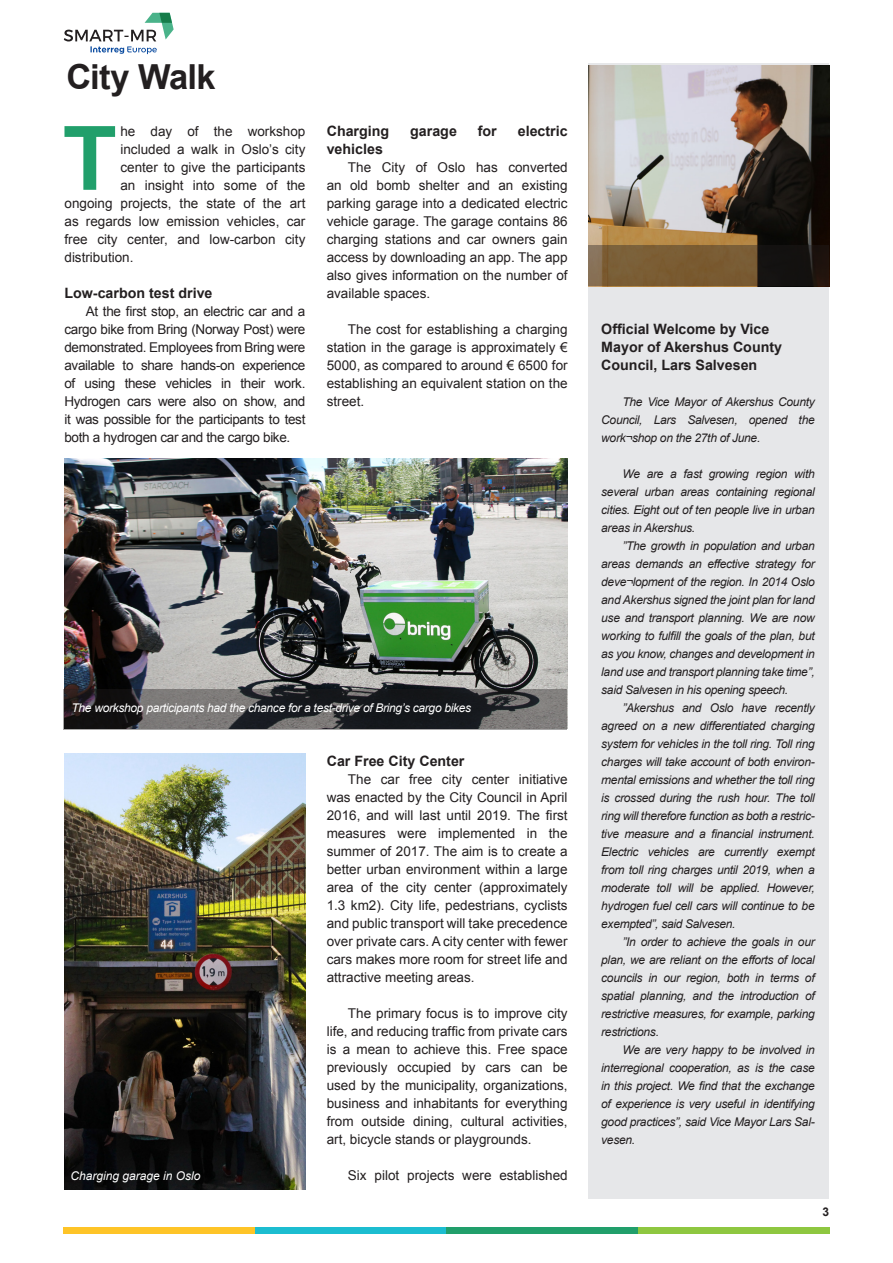
<style>
.page{position:relative;width:893px;height:1263px;background:#fff}
.page>*{position:absolute;margin:0;border:0;box-sizing:border-box;transform-origin:0 0}
.Leipäteksti___anfang{font:700 88.95px "Arial";color:#219f6b}
.Pääotsikko{font:700 34.5px "Arial";letter-spacing:-.025em;color:#231f20}
.Väliotsikko{font:700 14.25px "Arial";color:#231f20}
.Kuvateksti{font:700 14.25px/18px "Arial";color:#231f20}
.Leipäteksti{font:13.5px/18px "Arial";color:#231f20;text-align:justify}
.Leipäteksti___anfang-2{font:13.5px "Arial";color:#231f20}
.Leipäteksti-2{font:italic 12px/18px "Arial";letter-spacing:-.025em;color:#231f20;text-align:justify}
.Kuvateksti-2{font:italic 12px "Arial";letter-spacing:-.025em;color:#fff}
.Kuvateksti-3{font:italic 12px "Arial";color:#fff}
.t1{font:700 12px "Arial";color:#231f20}
</style>
<div class="page">
<div style="left:64px;top:1227px;width:191px;height:7px;background:#fec427"></div>
<div style="left:255px;top:1227px;width:191px;height:7px;background:#1cbdd0"></div>
<div style="left:446px;top:1227px;width:192px;height:7px;background:#219f6b"></div>
<div style="left:638px;top:1227px;width:191px;height:7px;background:#8ec740"></div>
<svg style="left:64px;top:13px;width:110px;height:41px"></svg>
<img style="left:64px;top:458px;width:504px;height:270px">
<img style="left:64px;top:753px;width:241px;height:436px">
<svg style="left:64px;top:690px;width:503px;height:40px;background:#424244"></svg>
<div style="left:588px;top:64px;width:241px;height:1135px;background:#e6e7e9"></div>
<img style="left:588px;top:65px;width:241px;height:221px">
<svg style="left:588px;top:245px;width:241px;height:40px;background:#5d472b"></svg>
<p class="Pääotsikko" style="left:67px;top:54px;width:150px">City Walk</p>
<p class="Leipäteksti___anfang" style="left:63px;top:99px;width:56px">T</p>
<p class="Leipäteksti___anfang-2" style="left:120px;top:122px;width:186px">he day of the workshop</p>
<p class="Leipäteksti___anfang-2" style="left:120px;top:140px;width:186px">included a walk in Oslo’s city</p>
<p class="Leipäteksti___anfang-2" style="left:120px;top:158px;width:186px">center to give the participants</p>
<p class="Leipäteksti___anfang-2" style="left:120px;top:176px;width:186px">an insight into some of the</p>
<p class="Leipäteksti___anfang-2" style="left:64px;top:194px;width:242px">ongoing projects, the state of the art</p>
<p class="Leipäteksti___anfang-2" style="left:64px;top:212px;width:242px">as regards low emission vehicles, car</p>
<p class="Leipäteksti___anfang-2" style="left:64px;top:230px;width:242px">free city center, and low-carbon city</p>
<p class="Leipäteksti___anfang-2" style="left:64px;top:248px;width:71px">distribution.</p>
<p class="Väliotsikko" style="left:64px;top:283px;width:150px">Low-carbon test drive</p>
<p class="Leipäteksti" style="left:64px;top:302px;width:242px;text-indent:21px">At the first stop, an electric car and a cargo bike from Bring (Norway Post) were demonstrated. Employees from Bring were available to share hands-on experience of using these vehicles in their work.<br>Hydrogen cars were also on show, and it was possible for the participants to test both a hydrogen car and the cargo bike.</p>
<p class="Väliotsikko" style="left:327px;top:121px;width:64px">Charging</p>
<p class="Väliotsikko" style="left:410px;top:121px;width:48px">garage</p>
<p class="Väliotsikko" style="left:478px;top:121px;width:20px">for</p>
<p class="Väliotsikko" style="left:518px;top:121px;width:51px">electric</p>
<p class="Väliotsikko" style="left:327px;top:139px;width:58px">vehicles</p>
<p class="Leipäteksti" style="left:327px;top:158px;width:242px;text-indent:21px">The City of Oslo has converted an old bomb shelter and an existing parking garage into a dedicated electric vehicle garage. The garage contains 86 charging stations and car owners gain access by downloading an app. The app also gives information on the number of available spaces.</p>
<p class="Leipäteksti" style="left:327px;top:320px;width:242px;text-indent:21px">The cost for establishing a charging station in the garage is approximately € 5000, as compared to around € 6500 for establishing an equivalent station on the street.</p>
<p class="Kuvateksti-2" style="left:72px;top:700px;width:401px">The workshop participants had the chance for a test-drive of Bring’s cargo bikes</p>
<p class="Kuvateksti-3" style="left:71px;top:1168px;width:132px">Charging garage in Oslo</p>
<p class="Väliotsikko" style="left:327px;top:751px;width:139px">Car Free City Center</p>
<p class="Leipäteksti" style="left:327px;top:770px;width:242px;text-indent:21px">The car free city center initiative was enacted by the City Council in April 2016, and will last until 2019. The first measures were implemented in the summer of 2017. The aim is to create a better urban environment within a large area of the city center (approximately 1.3 km2). City life, pedestrians, cyclists and public transport will take precedence over private cars. A city center with fewer cars makes more room for street life and attractive meeting areas.</p>
<p class="Leipäteksti" style="left:327px;top:1004px;width:242px;text-indent:21px">The primary focus is to improve city life, and reducing traffic from private cars is a mean to achieve this. Free space previously occupied by cars can be used by the municipality, organizations, business and inhabitants for everything from outside dining, cultural activities, art, bicycle stands or playgrounds.</p>
<p class="Leipäteksti" style="left:348px;top:1166px;width:221px">Six pilot projects were established</p>
<p class="Kuvateksti" style="left:601px;top:320px;width:182px">Official Welcome by Vice<br>Mayor of Akershus County<br>Council, Lars Salvesen</p>
<p class="Leipäteksti-2" style="left:601px;top:393px;width:215px;text-indent:21px">The Vice Mayor of Akershus County Council, Lars Salvesen, opened the work¬shop on the 27th of June.</p>
<p class="Leipäteksti-2" style="left:601px;top:465px;width:215px;text-indent:21px">We are a fast growing region with several urban areas containing regional cities. Eight out of ten people live in urban areas in Akershus.</p>
<p class="Leipäteksti-2" style="left:601px;top:537px;width:215px;text-indent:21px">”The growth in population and urban areas demands an effective strategy for deve¬lopment of the region. In 2014 Oslo and Akershus signed the joint plan for land use and transport planning. We are now working to fulfill the goals of the plan, but as you know, changes and development in land use and transport planning take time”, said Salvesen in his opening speech.</p>
<p class="Leipäteksti-2" style="left:601px;top:699px;width:215px;text-indent:21px">”Akershus and Oslo have recently agreed on a new differentiated charging system for vehicles in the toll ring. Toll ring charges will take account of both environ&shy;mental emissions and whether the toll ring is crossed during the rush hour. The toll ring will therefore function as both a restric&shy;tive measure and a financial instrument.<br>Electric vehicles are currently exempt from toll ring charges until 2019, when a moderate toll will be applied. However, hydrogen fuel cell cars will continue to be exempted”, said Salvesen.</p>
<p class="Leipäteksti-2" style="left:601px;top:933px;width:215px;text-indent:21px">”In order to achieve the goals in our plan, we are reliant on the efforts of local councils in our region, both in terms of spatial planning, and the introduction of restrictive measures, for example, parking restrictions.</p>
<p class="Leipäteksti-2" style="left:601px;top:1041px;width:215px;text-indent:21px">We are very happy to be involved in interregional cooperation, as is the case in this project. We find that the exchange of experience is very useful in identifying good practices”, said Vice Mayor Lars Sal&shy;vesen.</p>
<p class="t1" style="left:822px;top:1204px;width:8px">3</p>
</div>
